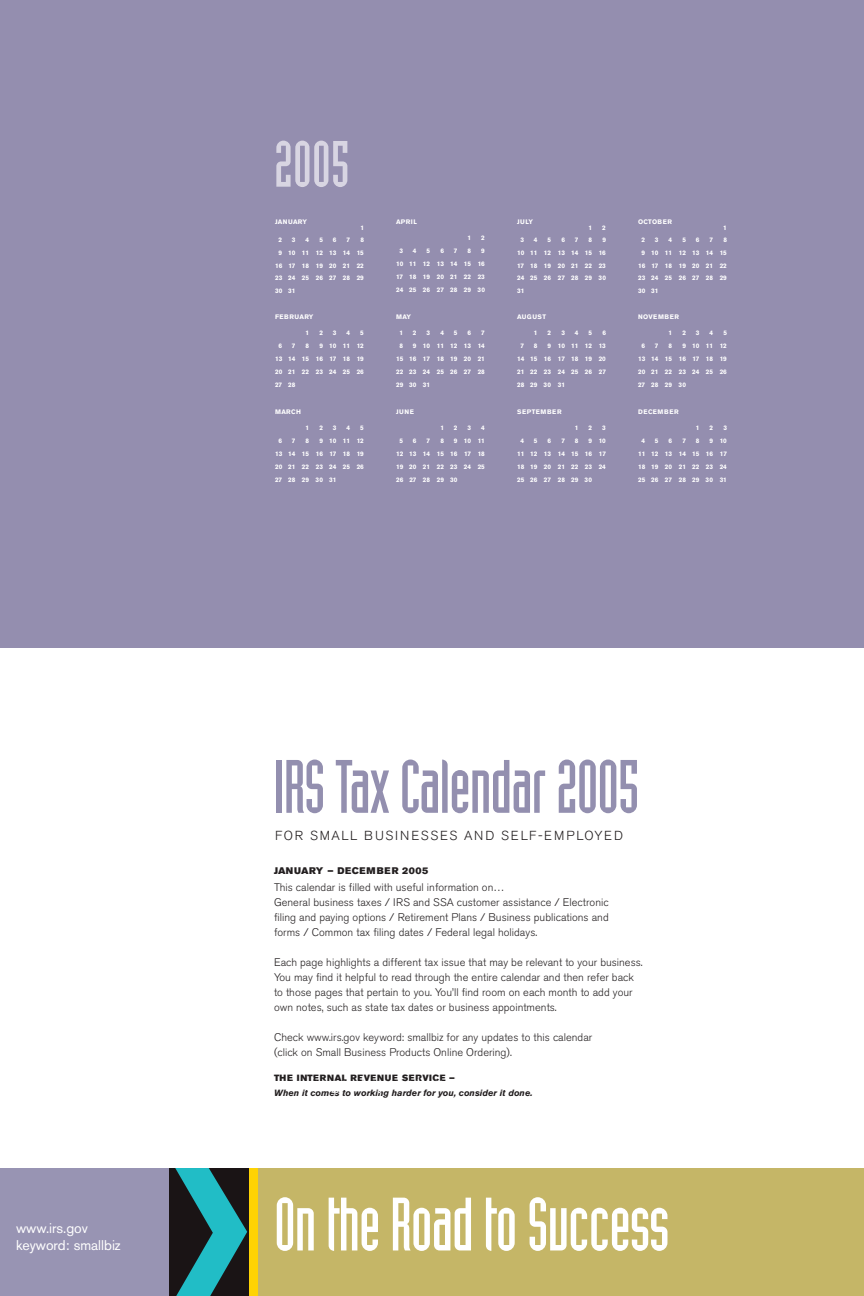
<style>
.page{position:relative;width:864px;height:1296px;background:#fff}
.page>*{position:absolute;margin:0;border:0;box-sizing:border-box;transform-origin:0 0}
.t1{font:74px "Industria Solid";letter-spacing:-.02em;color:#938faf}
.t2{font:74px "Industria Solid";letter-spacing:-.02em;color:#fff}
.t3{font:64px "Industria Solid";color:#d8d5e2}
.t4{font:14px/17px "Akzidenz Grotesk BE";color:#fff}
.t5{font:300 13px "Akzidenz Grotesk BE";letter-spacing:.135em;color:#231f20}
.t6{font:11px/15px "Akzidenz Grotesk BE Light Os F";color:#231f20}
.t7{font:9.5px "Akzidenz Grotesk BE Super";letter-spacing:.055em;color:#231f20}
.t8{font:italic 700 9px "Akzidenz Grotesk BE";color:#231f20}
.t9{font:9px "Akzidenz Grotesk BE Super";letter-spacing:.065em;color:#231f20}
.t10{font:700 6.5px/13px "Akzidenz Grotesk BE";color:#fff;text-align:justify}
.t11{font:700 6.5px "Akzidenz Grotesk BE";letter-spacing:.09em;color:#fff}
.t12{font:700 6.5px "Akzidenz Grotesk BE";letter-spacing:.05em;color:#fff}
.s1{font-size:10.9px}
</style>
<div class="page">
<div style="left:254px;top:1168px;width:610px;height:128px;background:#c5b667"></div>
<div style="left:0;top:1168px;width:198px;height:128px;background:#9894b3"></div>
<div style="left:169px;top:1168px;width:84px;height:128px;background:#1a1415"></div>
<div style="left:249px;top:1168px;width:9px;height:128px;background:#fed304"></div>
<svg style="left:175px;top:1168px;width:72px;height:128px"></svg>
<div style="left:0;top:0;width:864px;height:648px;background:#948eaf"></div>
<h3 class="t4" style="left:16px;top:1221px;width:106px">www.irs.gov keyword: smallbiz</h3>
<h2 class="t3" style="left:274px;top:141px;width:77px">2005</h2>
<p class="t12" style="left:275px;top:220px;width:34px">JANUARY</p>
<p class="t10" style="left:360px;top:222px;width:5px">1</p>
<p class="t10" style="left:279px;top:234px;width:5px">2</p>
<p class="t10" style="left:292px;top:234px;width:5px">3</p>
<p class="t10" style="left:305px;top:234px;width:5px">4</p>
<p class="t10" style="left:319px;top:234px;width:5px">5</p>
<p class="t10" style="left:333px;top:234px;width:5px">6</p>
<p class="t10" style="left:346px;top:234px;width:5px">7</p>
<p class="t10" style="left:360px;top:234px;width:5px">8</p>
<p class="t10" style="left:279px;top:247px;width:87px">9 10 11 12 13 14 15</p>
<p class="t10" style="left:275px;top:259px;width:90px">16 17 18 19 20 21 22</p>
<p class="t10" style="left:275px;top:272px;width:90px">23 24 25 26 27 28 29</p>
<p class="t10" style="left:275px;top:285px;width:22px">30 31</p>
<p class="t12" style="left:275px;top:314px;width:40px">FEBRUARY</p>
<p class="t10" style="left:305px;top:326px;width:5px">1</p>
<p class="t10" style="left:319px;top:326px;width:5px">2</p>
<p class="t10" style="left:333px;top:326px;width:5px">3</p>
<p class="t10" style="left:346px;top:326px;width:5px">4</p>
<p class="t10" style="left:360px;top:326px;width:5px">5</p>
<p class="t10" style="left:278px;top:339px;width:5px">6</p>
<p class="t10" style="left:292px;top:339px;width:5px">7</p>
<p class="t10" style="left:305px;top:339px;width:5px">8</p>
<p class="t10" style="left:275px;top:339px;width:90px;text-indent:44px">9 10 11 12<br>13 14 15 16 17 18 19<br>20 21 22 23 24 25 26<br>27 28</p>
<p class="t10" style="left:275px;top:405px;width:27px">MARCH</p>
<p class="t10" style="left:305px;top:421px;width:5px">1</p>
<p class="t10" style="left:319px;top:421px;width:5px">2</p>
<p class="t10" style="left:333px;top:421px;width:5px">3</p>
<p class="t10" style="left:346px;top:421px;width:5px">4</p>
<p class="t10" style="left:360px;top:421px;width:5px">5</p>
<p class="t10" style="left:278px;top:434px;width:5px">6</p>
<p class="t10" style="left:292px;top:434px;width:5px">7</p>
<p class="t10" style="left:305px;top:434px;width:5px">8</p>
<p class="t10" style="left:275px;top:434px;width:90px;text-indent:44px">9 10 11 12<br>13 14 15 16 17 18 19<br>20 21 22 23 24 25 26<br>27 28 29 30 31</p>
<p class="t10" style="left:396px;top:216px;width:23px">APRIL</p>
<p class="t10" style="left:467px;top:232px;width:5px">1</p>
<p class="t10" style="left:481px;top:232px;width:5px">2</p>
<p class="t10" style="left:400px;top:245px;width:5px">3</p>
<p class="t10" style="left:413px;top:245px;width:5px">4</p>
<p class="t10" style="left:426px;top:245px;width:5px">5</p>
<p class="t10" style="left:440px;top:245px;width:5px">6</p>
<p class="t10" style="left:454px;top:245px;width:5px">7</p>
<p class="t10" style="left:467px;top:245px;width:5px">8</p>
<p class="t10" style="left:396px;top:245px;width:90px;text-indent:85px">9<br>10 11 12 13 14 15 16<br>17 18 19 20 21 22 23<br>24 25 26 27 28 29 30</p>
<p class="t10" style="left:396px;top:310px;width:16px">MAY</p>
<p class="t10" style="left:400px;top:326px;width:5px">1</p>
<p class="t10" style="left:413px;top:326px;width:5px">2</p>
<p class="t10" style="left:426px;top:326px;width:5px">3</p>
<p class="t10" style="left:440px;top:326px;width:5px">4</p>
<p class="t10" style="left:454px;top:326px;width:5px">5</p>
<p class="t10" style="left:467px;top:326px;width:5px">6</p>
<p class="t10" style="left:481px;top:326px;width:5px">7</p>
<p class="t10" style="left:400px;top:339px;width:5px">8</p>
<p class="t10" style="left:396px;top:339px;width:90px;text-indent:17px">9 10 11 12 13 14<br>15 16 17 18 19 20 21<br>22 23 24 25 26 27 28<br>29 30 31</p>
<p class="t10" style="left:396px;top:405px;width:20px">JUNE</p>
<p class="t10" style="left:440px;top:421px;width:5px">1</p>
<p class="t10" style="left:454px;top:421px;width:5px">2</p>
<p class="t10" style="left:467px;top:421px;width:5px">3</p>
<p class="t10" style="left:481px;top:421px;width:5px">4</p>
<p class="t10" style="left:400px;top:434px;width:5px">5</p>
<p class="t10" style="left:413px;top:434px;width:5px">6</p>
<p class="t10" style="left:426px;top:434px;width:5px">7</p>
<p class="t10" style="left:440px;top:434px;width:5px">8</p>
<p class="t10" style="left:396px;top:434px;width:90px;text-indent:58px">9 10 11<br>12 13 14 15 16 17 18<br>19 20 21 22 23 24 25<br>26 27 28 29 30</p>
<p class="t10" style="left:517px;top:216px;width:18px">JULY</p>
<p class="t10" style="left:588px;top:222px;width:5px">1</p>
<p class="t10" style="left:602px;top:222px;width:5px">2</p>
<p class="t10" style="left:521px;top:234px;width:5px">3</p>
<p class="t10" style="left:534px;top:234px;width:5px">4</p>
<p class="t10" style="left:547px;top:234px;width:5px">5</p>
<p class="t10" style="left:561px;top:234px;width:5px">6</p>
<p class="t10" style="left:575px;top:234px;width:5px">7</p>
<p class="t10" style="left:588px;top:234px;width:5px">8</p>
<p class="t10" style="left:517px;top:234px;width:90px;line-height:12.6px;text-indent:85px">9<br>10 11 12 13 14 15 16<br>17 18 19 20 21 22 23<br>24 25 26 27 28 29 30<br>31</p>
<p class="t10" style="left:517px;top:310px;width:30px">AUGUST</p>
<p class="t10" style="left:534px;top:326px;width:5px">1</p>
<p class="t10" style="left:547px;top:326px;width:5px">2</p>
<p class="t10" style="left:561px;top:326px;width:5px">3</p>
<p class="t10" style="left:575px;top:326px;width:5px">4</p>
<p class="t10" style="left:588px;top:326px;width:5px">5</p>
<p class="t10" style="left:602px;top:326px;width:5px">6</p>
<p class="t10" style="left:521px;top:339px;width:5px">7</p>
<p class="t10" style="left:534px;top:339px;width:5px">8</p>
<p class="t10" style="left:517px;top:339px;width:90px;text-indent:30px">9 10 11 12 13<br>14 15 16 17 18 19 20<br>21 22 23 24 25 26 27<br>28 29 30 31</p>
<p class="t11" style="left:517px;top:409px;width:46px">SEPTEMBER</p>
<p class="t10" style="left:575px;top:421px;width:5px">1</p>
<p class="t10" style="left:588px;top:421px;width:5px">2</p>
<p class="t10" style="left:602px;top:421px;width:5px">3</p>
<p class="t10" style="left:521px;top:434px;width:5px">4</p>
<p class="t10" style="left:534px;top:434px;width:5px">5</p>
<p class="t10" style="left:547px;top:434px;width:5px">6</p>
<p class="t10" style="left:561px;top:434px;width:5px">7</p>
<p class="t10" style="left:575px;top:434px;width:5px">8</p>
<p class="t10" style="left:517px;top:434px;width:90px;text-indent:71px">9 10<br>11 12 13 14 15 16 17<br>18 19 20 21 22 23 24<br>25 26 27 28 29 30</p>
<p class="t12" style="left:638px;top:220px;width:36px">OCTOBER</p>
<p class="t10" style="left:723px;top:222px;width:5px">1</p>
<p class="t10" style="left:642px;top:234px;width:5px">2</p>
<p class="t10" style="left:655px;top:234px;width:5px">3</p>
<p class="t10" style="left:668px;top:234px;width:5px">4</p>
<p class="t10" style="left:682px;top:234px;width:5px">5</p>
<p class="t10" style="left:696px;top:234px;width:5px">6</p>
<p class="t10" style="left:709px;top:234px;width:5px">7</p>
<p class="t10" style="left:723px;top:234px;width:5px">8</p>
<p class="t10" style="left:642px;top:247px;width:87px">9 10 11 12 13 14 15</p>
<p class="t10" style="left:638px;top:259px;width:90px">16 17 18 19 20 21 22</p>
<p class="t10" style="left:638px;top:272px;width:90px">23 24 25 26 27 28 29</p>
<p class="t10" style="left:638px;top:285px;width:22px">30 31</p>
<p class="t11" style="left:638px;top:314px;width:43px">NOVEMBER</p>
<p class="t10" style="left:668px;top:326px;width:5px">1</p>
<p class="t10" style="left:682px;top:326px;width:5px">2</p>
<p class="t10" style="left:696px;top:326px;width:5px">3</p>
<p class="t10" style="left:709px;top:326px;width:5px">4</p>
<p class="t10" style="left:723px;top:326px;width:5px">5</p>
<p class="t10" style="left:642px;top:339px;width:5px">6</p>
<p class="t10" style="left:655px;top:339px;width:5px">7</p>
<p class="t10" style="left:668px;top:339px;width:5px">8</p>
<p class="t10" style="left:638px;top:339px;width:90px;text-indent:44px">9 10 11 12<br>13 14 15 16 17 18 19<br>20 21 22 23 24 25 26<br>27 28 29 30</p>
<p class="t11" style="left:638px;top:409px;width:42px">DECEMBER</p>
<p class="t10" style="left:696px;top:421px;width:5px">1</p>
<p class="t10" style="left:709px;top:421px;width:5px">2</p>
<p class="t10" style="left:723px;top:421px;width:5px">3</p>
<p class="t10" style="left:642px;top:434px;width:5px">4</p>
<p class="t10" style="left:655px;top:434px;width:5px">5</p>
<p class="t10" style="left:668px;top:434px;width:5px">6</p>
<p class="t10" style="left:682px;top:434px;width:5px">7</p>
<p class="t10" style="left:696px;top:434px;width:5px">8</p>
<p class="t10" style="left:638px;top:434px;width:90px;text-indent:71px">9 10<br>11 12 13 14 15 16 17<br>18 19 20 21 22 23 24<br>25 26 27 28 29 30 31</p>
<h1 class="t1" style="left:274px;top:760px;width:367px">IRS Tax Calendar 2005</h1>
<h3 class="t5" style="left:275px;top:831px;width:350px">FOR SMALL BUSINESSES AND SELF-EMPLOYED</h3>
<h3 class="t7" style="left:274px;top:867px;width:156px">JANUARY – DECEMBER 2005</h3>
<p class="t6" style="left:274px;top:881px;width:336px">This calendar is filled with useful information on…<br>General business taxes / <span class="s1">IRS</span> and <span class="s1">SSA</span> customer assistance / Electronic filing and paying options / Retirement Plans / Business publications and forms / Common tax filing dates / Federal legal holidays.</p>
<p class="t6" style="left:274px;top:956px;width:370px">Each page highlights a different tax issue that may be relevant to your business.<br>You may find it helpful to read through the entire calendar and then refer back to those pages that pertain to you. You’ll find room on each month to add your own notes, such as state tax dates or business appointments.</p>
<h3 class="t6" style="left:274px;top:1031px;width:320px">Check www.irs.gov keyword: smallbiz for any updates to this calendar (click on Small Business Products Online Ordering).</h3>
<h3 class="t9" style="left:274px;top:1074px;width:183px">THE INTERNAL REVENUE SERVICE —</h3>
<h3 class="t8" style="left:274px;top:1089px;width:260px">When it comes to working harder for you, consider it done.</h3>
<h1 class="t2" style="left:274px;top:1198px;width:397px">On the Road to Success</h1>
</div>
